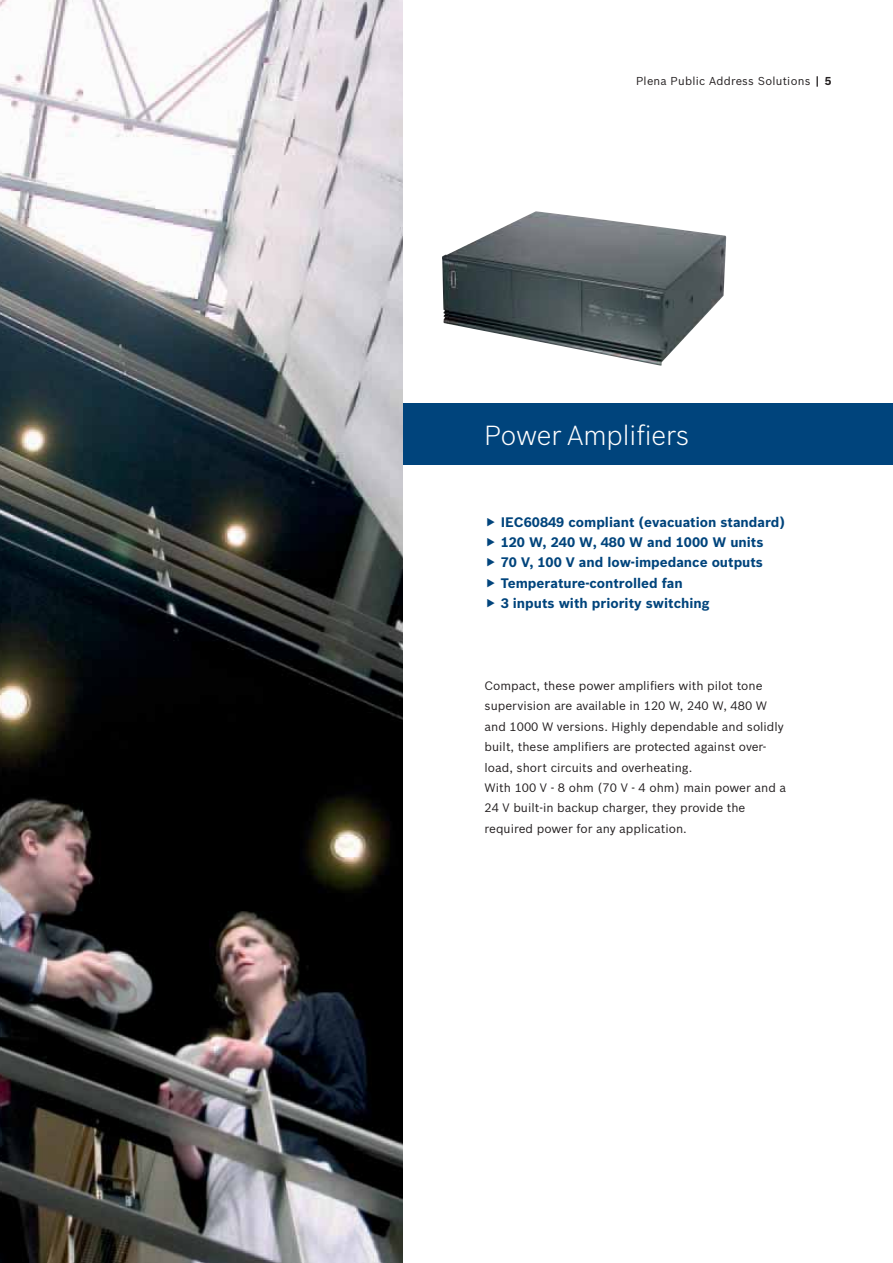
<style>
.page{position:relative;width:893px;height:1263px;background:#fff}
.page>*{position:absolute;margin:0;border:0;box-sizing:border-box;transform-origin:0 0}
.t1{font:300 27px "Bosch Sans";color:#fff}
.t2{font:700 13.5px/20.4px "Bosch Sans";color:#00447c}
.t3{font:12px/20.4px "Bosch Sans";color:#231f20}
.t4{font:11.25px "Bosch Sans";letter-spacing:.02em;color:#231f20}
.s1{font-weight:700}
</style>
<div class="page">
<div style="left:0;top:404px;width:893px;height:61px;background:#00447c"></div>
<img style="left:442px;top:211px;width:284px;height:155px">
<img style="left:0;top:0;width:403px;height:1263px">
<p class="t4" style="left:636px;top:77px;width:197px">Plena Public Address Solutions <span class="s1">| 5</span></p>
<h1 class="t1" style="left:485px;top:424px;width:206px">Power Amplifiers</h1>
<p class="t2" style="left:501px;top:513px;width:286px">IEC60849 compliant (evacuation standard)<br>120 W, 240 W, 480 W and 1000 W units<br>70 V, 100 V and low-impedance outputs Temperature-controlled fan<br>3 inputs with priority switching</p>
<p class="t3" style="left:485px;top:677px;width:303px">Compact, these power amplifiers with pilot tone supervision are available in 120 W, 240 W, 480 W and 1000 W versions. Highly dependable and solidly built, these amplifiers are protected against over&shy;load, short circuits and overheating.<br>With 100 V - 8 ohm (70 V - 4 ohm) main power and a 24 V built-in backup charger, they provide the required power for any application.</p>
</div>
